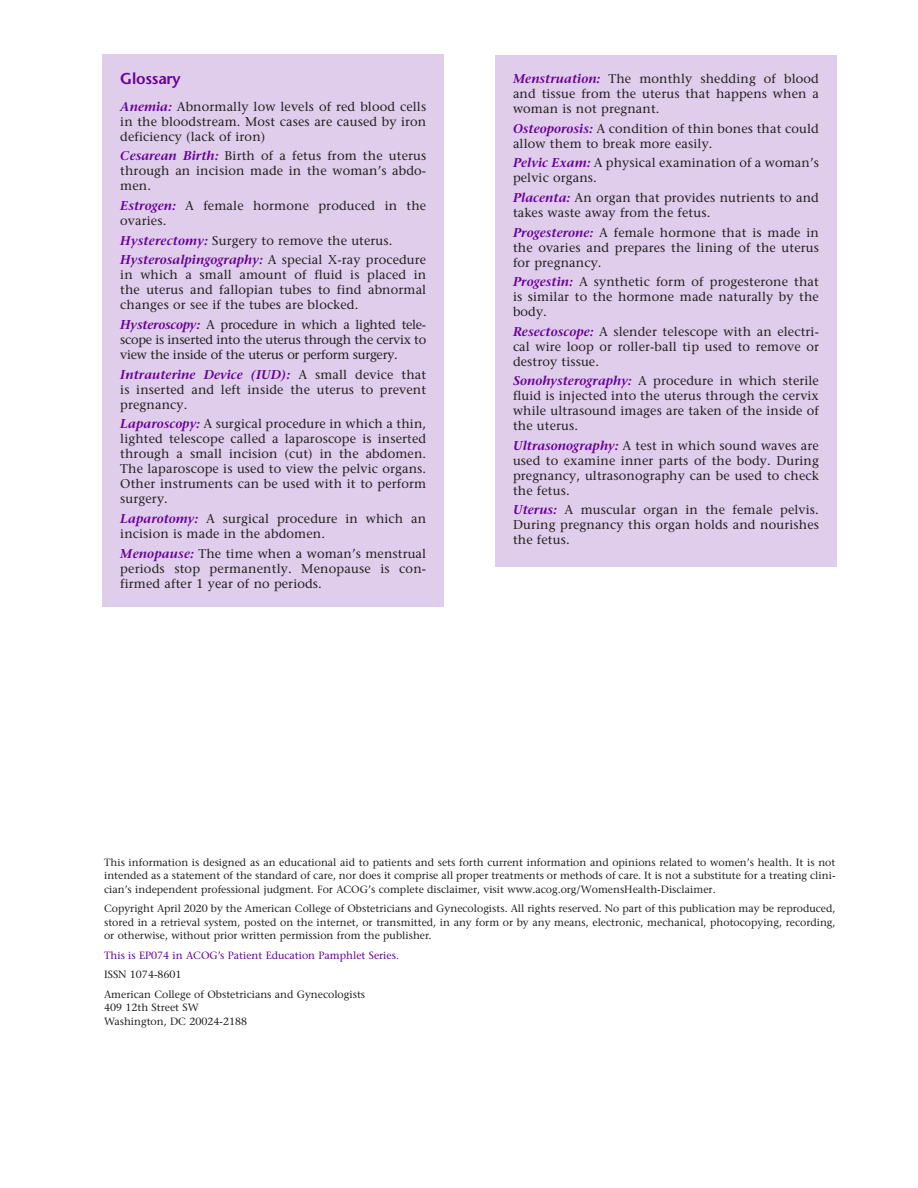
<style>
.page{position:relative;width:918px;height:1188px;background:#fff}
.page>*{position:absolute;margin:0;border:0;box-sizing:border-box;transform-origin:0 0}
.t1{font:600 15.75px "Stone Sans Std";letter-spacing:-.015em;color:#609}
.t2{font:500 12.75px/15px "Stone Serif Std";letter-spacing:.01em;color:#231f20;text-align:justify}
.t3{font:500 10.5px/13.5px "Stone Serif Std";color:#231f20;text-align:justify}
.t4{font:500 10.5px "Stone Serif Std";color:#609}
.s1{font-weight:600;font-style:italic;color:#609}
</style>
<div class="page">
<div style="left:102px;top:54px;width:342px;height:553px;background:#e0cceb"></div>
<div style="left:495px;top:56px;width:342px;height:511px;background:#e0cceb"></div>
<p class="t1" style="left:120px;top:69px;width:62px">Glossary</p>
<p class="t2" style="left:120px;top:99px;width:307px"><span class="s1">Anemia:</span> Abnormally low levels of red blood cells in the bloodstream. Most cases are caused by iron deficiency (lack of iron)</p>
<p class="t2" style="left:120px;top:149px;width:307px"><span class="s1">Cesarean Birth:</span> Birth of a fetus from the uterus through an incision made in the woman’s abdo&shy;men.</p>
<p class="t2" style="left:120px;top:198px;width:307px"><span class="s1">Estrogen:</span> A female hormone produced in the ovaries.</p>
<p class="t2" style="left:120px;top:231px;width:307px;line-height:19.6px"><span class="s1">Hysterectomy:</span> Surgery to remove the uterus.<br><span class="s1">Hysterosalpingography:</span> A special X-ray procedure</p>
<p class="t2" style="left:120px;top:268px;width:307px">in which a small amount of fluid is placed in the uterus and fallopian tubes to find abnormal changes or see if the tubes are blocked.</p>
<p class="t2" style="left:120px;top:317px;width:307px"><span class="s1">Hysteroscopy:</span> A procedure in which a lighted tele&shy;scope is inserted into the uterus through the cervix to view the inside of the uterus or perform surgery.</p>
<p class="t2" style="left:120px;top:367px;width:307px"><span class="s1">Intrauterine Device (IUD):</span> A small device that is inserted and left inside the uterus to prevent pregnancy.</p>
<p class="t2" style="left:120px;top:416px;width:307px"><span class="s1">Laparoscopy:</span> A surgical procedure in which a thin, lighted telescope called a laparoscope is inserted through a small incision (cut) in the abdomen.<br>The laparoscope is used to view the pelvic organs.<br>Other instruments can be used with it to perform surgery.</p>
<p class="t2" style="left:120px;top:511px;width:307px"><span class="s1">Laparotomy:</span> A surgical procedure in which an incision is made in the abdomen.</p>
<p class="t2" style="left:120px;top:546px;width:307px"><span class="s1">Menopause:</span> The time when a woman’s menstrual periods stop permanently. Menopause is con&shy;firmed after 1 year of no periods.</p>
<p class="t2" style="left:513px;top:71px;width:307px"><span class="s1">Menstruation:</span> The monthly shedding of blood and tissue from the uterus that happens when a woman is not pregnant.</p>
<p class="t2" style="left:513px;top:121px;width:307px"><span class="s1">Osteoporosis:</span> A condition of thin bones that could allow them to break more easily.</p>
<p class="t2" style="left:513px;top:156px;width:307px"><span class="s1">Pelvic Exam:</span> A physical examination of a woman’s pelvic organs.</p>
<p class="t2" style="left:513px;top:190px;width:307px"><span class="s1">Placenta:</span> An organ that provides nutrients to and takes waste away from the fetus.</p>
<p class="t2" style="left:513px;top:225px;width:307px"><span class="s1">Progesterone:</span> A female hormone that is made in the ovaries and prepares the lining of the uterus for pregnancy.</p>
<p class="t2" style="left:513px;top:274px;width:307px"><span class="s1">Progestin:</span> A synthetic form of progesterone that is similar to the hormone made naturally by the body.</p>
<p class="t2" style="left:513px;top:324px;width:307px"><span class="s1">Resectoscope:</span> A slender telescope with an electri&shy;cal wire loop or roller-ball tip used to remove or destroy tissue.</p>
<p class="t2" style="left:513px;top:373px;width:307px"><span class="s1">Sonohysterography:</span> A procedure in which sterile fluid is injected into the uterus through the cervix while ultrasound images are taken of the inside of the uterus.</p>
<p class="t2" style="left:513px;top:438px;width:307px"><span class="s1">Ultrasonography:</span> A test in which sound waves are used to examine inner parts of the body. During pregnancy, ultrasonography can be used to check the fetus.</p>
<p class="t2" style="left:513px;top:502px;width:307px"><span class="s1">Uterus:</span> A muscular organ in the female pelvis.<br>During pregnancy this organ holds and nourishes the fetus.</p>
<p class="t3" style="left:104px;top:856px;width:733px">This information is designed as an educational aid to patients and sets forth current information and opinions related to women’s health. It is not intended as a statement of the standard of care, nor does it comprise all proper treatments or methods of care. It is not a substitute for a treating clini&shy;cian’s independent professional judgment. For ACOG’s complete disclaimer, visit www.acog.org/WomensHealth-Disclaimer.</p>
<p class="t3" style="left:104px;top:902px;width:733px">Copyright April 2020 by the American College of Obstetricians and Gynecologists. All rights reserved. No part of this publication may be reproduced, stored in a retrieval system, posted on the internet, or transmitted, in any form or by any means, electronic, mechanical, photocopying, recording, or otherwise, without prior written permission from the publisher.</p>
<p class="t4" style="left:104px;top:949px;width:296px">This is EP074 in ACOG’s Patient Education Pamphlet Series.</p>
<p class="t3" style="left:104px;top:965px;width:263px;line-height:19.5px">ISSN 1074-8601<br>American College of Obstetricians and Gynecologists</p>
<p class="t3" style="left:104px;top:1001px;width:145px">409 12th Street SW<br>Washington, DC 20024-2188</p>
</div>
